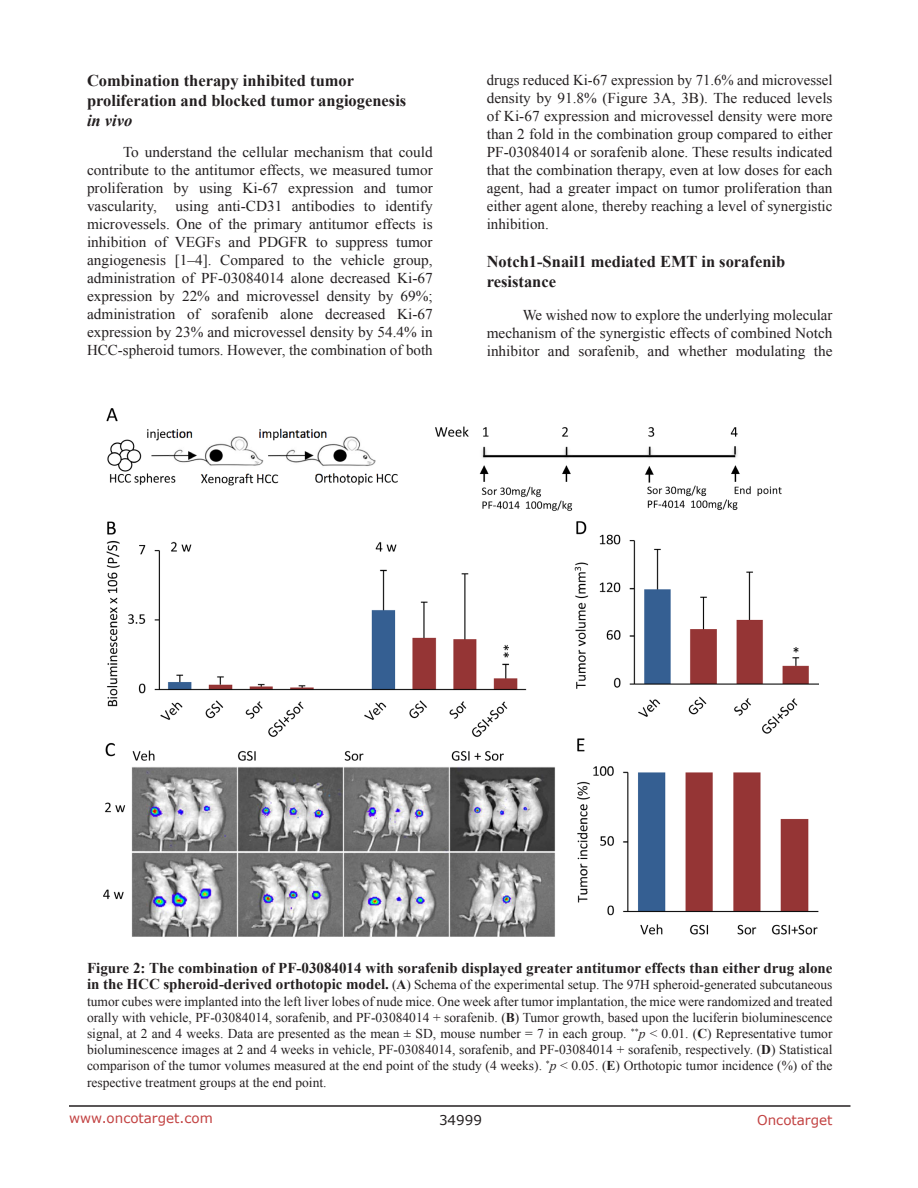
<style>
.page{position:relative;width:918px;height:1188px;background:#fff}
.page>*{position:absolute;margin:0;border:0;box-sizing:border-box;transform-origin:0 0}
.SubHeading{font:700 16.5px/19.8px "Times New Roman";color:#231f20}
.BodyText{font:15px/18px "Times New Roman";color:#231f20;text-align:justify}
.Figuretrx{font:700 15px "Times New Roman";color:#231f20}
.Figuretrx-2{font:13.5px/16.2px "Times New Roman";color:#231f20;text-align:justify}
.t1{font:13.5px "Verdana";color:#c24141}
.t2{font:13.5px "Verdana";color:#231f20}
.s1{font-style:italic}
.s2{font-weight:700;font-size:15px}
.s3{font-weight:700}
</style>
<div class="page">
<hr style="left:69px;top:1105px;width:781px;height:2px;background:#231f20">
<img style="left:103px;top:408px;width:715px;height:529px">
<p class="SubHeading" style="left:87px;top:70px;width:321px">Combination therapy inhibited tumor proliferation and blocked tumor angiogenesis <span class="s1">in vivo</span></p>
<p class="BodyText" style="left:87px;top:143px;width:347px;text-indent:36px">To understand the cellular mechanism that could contribute to the antitumor effects, we measured tumor proliferation by using Ki-67 expression and tumor vascularity, using anti-CD31 antibodies to identify microvessels. One of the primary antitumor effects is inhibition of VEGFs and PDGFR to suppress tumor angiogenesis [1–4]. Compared to the vehicle group, administration of PF-03084014 alone decreased Ki-67 expression by 22% and microvessel density by 69%; administration of sorafenib alone decreased Ki-67 expression by 23% and microvessel density by 54.4% in HCC-spheroid tumors. However, the combination of both</p>
<p class="BodyText" style="left:487px;top:71px;width:347px">drugs reduced Ki-67 expression by 71.6% and microvessel density by 91.8% (Figure 3A, 3B). The reduced levels of Ki-67 expression and microvessel density were more than 2 fold in the combination group compared to either PF-03084014 or sorafenib alone. These results indicated that the combination therapy, even at low doses for each agent, had a greater impact on tumor proliferation than either agent alone, thereby reaching a level of synergistic inhibition.</p>
<p class="SubHeading" style="left:487px;top:251px;width:300px">Notch1-Snail1 mediated EMT in sorafenib resistance</p>
<p class="BodyText" style="left:487px;top:306px;width:347px;text-indent:36px">We wished now to explore the underlying molecular mechanism of the synergistic effects of combined Notch inhibitor and sorafenib, and whether modulating the</p>
<p class="Figuretrx" style="left:87px;top:958px;width:747px">Figure 2: The combination of PF-03084014 with sorafenib displayed greater antitumor effects than either drug alone</p>
<p class="Figuretrx-2" style="left:87px;top:977px;width:747px"><span class="s2">in the HCC spheroid-derived orthotopic model.</span> (<span class="s3">A</span>) Schema of the experimental setup. The 97H spheroid-generated subcutaneous tumor cubes were implanted into the left liver lobes of nude mice. One week after tumor implantation, the mice were randomized and treated orally with vehicle, PF-03084014, sorafenib, and PF-03084014 + sorafenib. (<span class="s3">B</span>) Tumor growth, based upon the luciferin bioluminescence signal, at 2 and 4 weeks. Data are presented as the mean ± SD, mouse number = 7 in each group. <sup>**</sup><span class="s1">p</span> &lt; 0.01. (<span class="s3">C</span>) Representative tumor bioluminescence images at 2 and 4 weeks in vehicle, PF-03084014, sorafenib, and PF-03084014 + sorafenib, respectively. (<span class="s3">D</span>) Statistical comparison of the tumor volumes measured at the end point of the study (4 weeks). <sup>*</sup><span class="s1">p</span> &lt; 0.05. (<span class="s3">E</span>) Orthotopic tumor incidence (%) of the respective treatment groups at the end point.</p>
<p class="t1" style="left:69px;top:1109px;width:145px">www.oncotarget.com</p>
<p class="t2" style="left:439px;top:1111px;width:44px">34999</p>
<p class="t1" style="left:757px;top:1111px;width:77px">Oncotarget</p>
</div>
